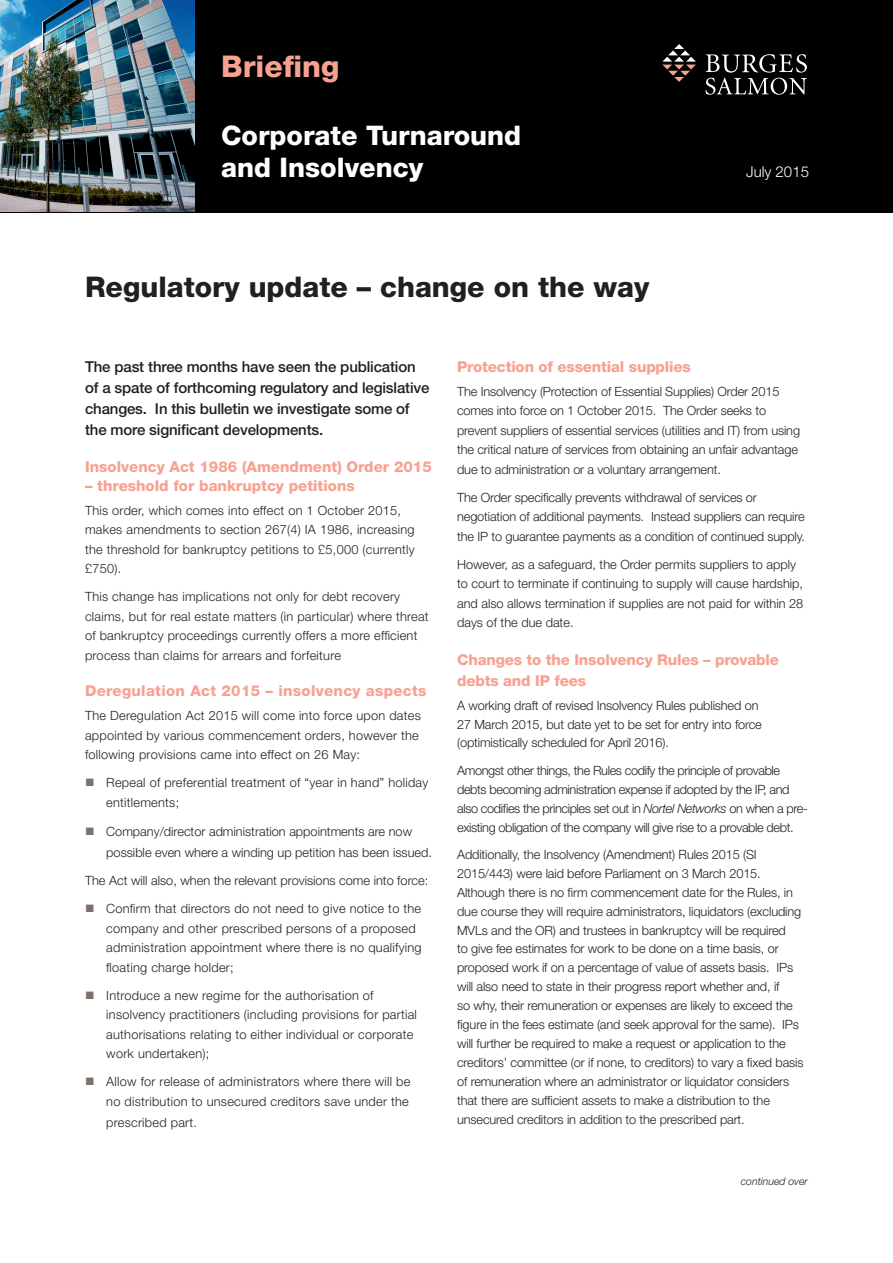
<style>
.page{position:relative;width:893px;height:1263px;background:#fff}
.page>*{position:absolute;margin:0;border:0;box-sizing:border-box;transform-origin:0 0}
.header_pink_9pt{font:800 30px "Helvetica Neue LT Std";color:#f7a291}
.t1{font:800 28.5px "Helvetica Neue LT Std";color:#231f20}
.t2{font:800 27px/31.5px "Helvetica Neue LT Std";color:#fff}
.bodytextindent{font:500 15px/21px "Helvetica Neue LT Std";letter-spacing:-.01em;color:#231f20}
.subtitle_-_pink{font:800 15px/21px "Helvetica Neue LT Std";color:#f7a291}
.subtitle_-_pink-2{font:800 15px "Helvetica Neue LT Std";letter-spacing:.02em;color:#f7a291}
.t3{font:300 15px "Helvetica Neue LT Std";color:#fff}
.bodytextindent-2{font:300 12.75px/18.9px "Helvetica Neue LT Std";letter-spacing:-.01em;color:#231f20}
.bodytextindent-3{font:300 12.75px/19.5px "Helvetica Neue LT Std";letter-spacing:.02em;color:#231f20}
.bodytextindent-4{font:300 12.75px/18.9px "Helvetica Neue LT Std";letter-spacing:-.03em;color:#231f20}
.bodytextindent-5{font:italic 300 10.5px "Helvetica Neue LT Std";color:#231f20}
.s1{font-style:italic}
</style>
<div class="page">
<div style="left:0;top:0;width:893px;height:213px;background:#000"></div>
<svg style="left:662px;top:44px;width:34px;height:38px"></svg>
<svg style="left:705px;top:54px;width:102px;height:41px"></svg>
<img style="left:0;top:0;width:194px;height:212px">
<p class="header_pink_9pt" style="left:221px;top:48px;width:120px">Briefing</p>
<p class="t2" style="left:221px;top:120px;width:302px">Corporate Turnaround and Insolvency</p>
<p class="t1" style="left:85px;top:270px;width:566px">Regulatory update – change on the way</p>
<p class="t3" style="left:746px;top:162px;width:64px">July 2015</p>
<p class="bodytextindent" style="left:85px;top:356px;width:346px">The past three months have seen the publication of a spate of forthcoming regulatory and legislative changes. In this bulletin we investigate some of the more significant developments.</p>
<p class="subtitle_-_pink" style="left:85px;top:456px;width:348px">Insolvency Act 1986 (Amendment) Order 2015</p>
<p class="subtitle_-_pink" style="left:85px;top:475px;width:271px">– threshold for bankruptcy petitions</p>
<p class="bodytextindent-3" style="left:85px;top:500px;width:331px">This order, which comes into effect on 1 October 2015, makes amendments to section 267(4) IA 1986, increasing the threshold for bankruptcy petitions to £5,000 (currently £750).</p>
<p class="bodytextindent-3" style="left:85px;top:587px;width:345px">This change has implications not only for debt recovery claims, but for real estate matters (in particular) where threat of bankruptcy proceedings currently offers a more efficient process than claims for arrears and forfeiture</p>
<p class="subtitle_-_pink-2" style="left:85px;top:682px;width:343px">Deregulation Act 2015 – insolvency aspects</p>
<p class="bodytextindent-3" style="left:85px;top:706px;width:337px">The Deregulation Act 2015 will come into force upon dates appointed by various commencement orders, however the following provisions came into effect on 26 May:</p>
<p class="bodytextindent-3" style="left:106px;top:773px;width:324px">Repeal of preferential treatment of “year in hand” holiday entitlements;</p>
<p class="bodytextindent-2" style="left:106px;top:821px;width:327px;line-height:21px">Company/director administration appointments are now possible even where a winding up petition has been issued.</p>
<p class="bodytextindent-2" style="left:85px;top:871px;width:345px">The Act will also, when the relevant provisions come into force:</p>
<p class="bodytextindent-3" style="left:106px;top:899px;width:317px">Confirm that directors do not need to give notice to the company and other prescribed persons of a proposed administration appointment where there is no qualifying floating charge holder;</p>
<p class="bodytextindent-3" style="left:106px;top:985px;width:312px">Introduce a new regime for the authorisation of insolvency practitioners (including provisions for partial authorisations relating to either individual or corporate work undertaken);</p>
<p class="bodytextindent-3" style="left:106px;top:1072px;width:306px">Allow for release of administrators where there will be no distribution to unsecured creditors save under the</p>
<p class="bodytextindent-3" style="left:106px;top:1112px;width:92px">prescribed part.</p>
<p class="subtitle_-_pink" style="left:457px;top:356px;width:235px">Protection of essential supplies</p>
<p class="bodytextindent-2" style="left:457px;top:381px;width:344px;line-height:19.5px">The Insolvency (Protection of Essential Supplies) Order 2015 comes into force on 1 October 2015. The Order seeks to prevent suppliers of essential services (utilities and IT) from using the critical nature of services from obtaining an unfair advantage due to administration or a voluntary arrangement.</p>
<p class="bodytextindent-2" style="left:457px;top:487px;width:349px;line-height:19.5px">The Order specifically prevents withdrawal of services or negotiation of additional payments. Instead suppliers can require the IP to guarantee payments as a condition of continued supply.</p>
<p class="bodytextindent-2" style="left:457px;top:554px;width:348px;line-height:19.5px">However, as a safeguard, the Order permits suppliers to apply to court to terminate if continuing to supply will cause hardship, and also allows termination if supplies are not paid for within 28 days of the due date.</p>
<p class="subtitle_-_pink" style="left:457px;top:650px;width:323px">Changes to the Insolvency Rules – provable debts and IP fees</p>
<p class="bodytextindent-2" style="left:457px;top:695px;width:306px">A working draft of revised Insolvency Rules published on<br>27 March 2015, but date yet to be set for entry into force (optimistically scheduled for April 2016).</p>
<p class="bodytextindent-4" style="left:457px;top:761px;width:352px">Amongst other things, the Rules codify the principle of provable debts becoming administration expense if adopted by the IP, and also codifies the principles set out in <span class="s1">Nortel Networks</span> on when a pre&shy;existing obligation of the company will give rise to a provable debt.</p>
<p class="bodytextindent-2" style="left:457px;top:845px;width:348px">Additionally, the Insolvency (Amendment) Rules 2015 (SI 2015/443) were laid before Parliament on 3 March 2015.<br>Although there is no firm commencement date for the Rules, in due course they will require administrators, liquidators (excluding MVLs and the OR) and trustees in bankruptcy will be required<br>to give fee estimates for work to be done on a time basis, or proposed work if on a percentage of value of assets basis. IPs will also need to state in their progress report whether and, if<br>so why, their remuneration or expenses are likely to exceed the figure in the fees estimate (and seek approval for the same). IPs will further be required to make a request or application to the creditors’ committee (or if none, to creditors) to vary a fixed basis of remuneration where an administrator or liquidator considers that there are sufficient assets to make a distribution to the unsecured creditors in addition to the prescribed part.</p>
<p class="bodytextindent-5" style="left:741px;top:1175px;width:69px">continued over</p>
</div>
